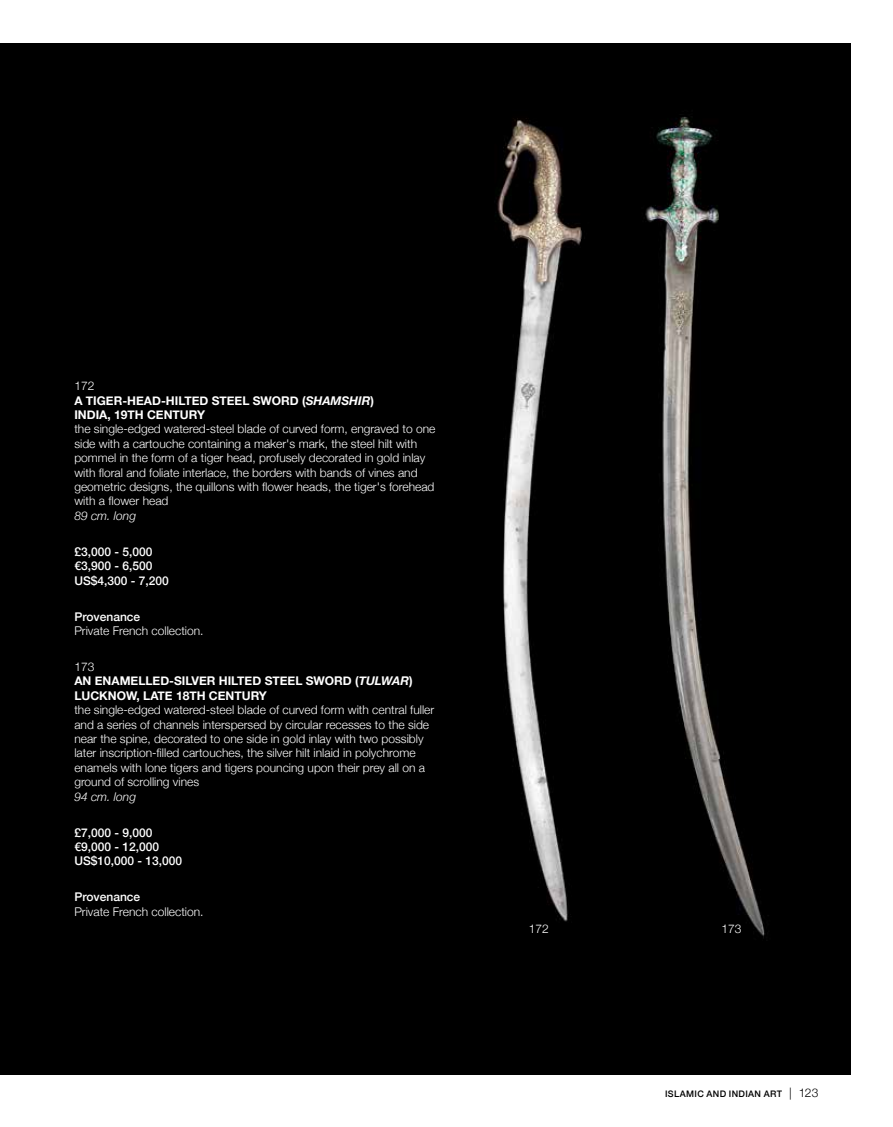
<style>
.page{position:relative;width:893px;height:1127px;background:#fff}
.page>*{position:absolute;margin:0;border:0;box-sizing:border-box;transform-origin:0 0}
.t1{font:300 12px/14.4px "Helvetica Neue";color:#fff}
.t2{font:700 12px/14.4px "Helvetica Neue";color:#fff}
.t3{font:500 12px/14.4px "Helvetica Neue";color:#fff}
.t4{font:italic 300 12px "Helvetica Neue";color:#fff}
.t5{font:500 9px "Helvetica Neue";letter-spacing:.04em;color:#000}
.s1{font-weight:300}
.s2{font-style:italic}
.s3{font-weight:300;font-size:12px}
</style>
<div class="page">
<div style="left:0;top:43px;width:850px;height:1032px;background:#000"></div>
<img style="left:497px;top:118px;width:85px;height:804px">
<img style="left:645px;top:117px;width:120px;height:821px">
<p class="t2" style="left:74px;top:379px;width:301px"><span class="s1">172<br></span>A TIGER-HEAD-HILTED STEEL SWORD (<span class="s2">SHAMSHIR</span>)<br>INDIA, 19TH CENTURY</p>
<p class="t1" style="left:74px;top:421px;width:363px">the single-edged watered-steel blade of curved form, engraved to one side with a cartouche containing a maker's mark, the steel hilt with pommel in the form of a tiger head, profusely decorated in gold inlay with floral and foliate interlace, the borders with bands of vines and geometric designs, the quillons with flower heads, the tiger's forehead with a flower head</p>
<p class="t4" style="left:74px;top:506px;width:63px">89 cm. long</p>
<p class="t3" style="left:74px;top:543px;width:96px">£3,000 - 5,000 €3,900 - 6,500<br>US$4,300 - 7,200</p>
<p class="t3" style="left:74px;top:608px;width:67px">Provenance</p>
<p class="t1" style="left:74px;top:622px;width:131px">Private French collection.</p>
<p class="t2" style="left:74px;top:660px;width:340px"><span class="s1">173<br></span>AN ENAMELLED-SILVER HILTED STEEL SWORD (<span class="s2">TULWAR</span>)<br>LUCKNOW, LATE 18TH CENTURY</p>
<p class="t1" style="left:74px;top:702px;width:361px">the single-edged watered-steel blade of curved form with central fuller and a series of channels interspersed by circular recesses to the side near the spine, decorated to one side in gold inlay with two possibly later inscription-filled cartouches, the silver hilt inlaid in polychrome enamels with lone tigers and tigers pouncing upon their prey all on a ground of scrolling vines</p>
<p class="t4" style="left:74px;top:787px;width:63px">94 cm. long</p>
<p class="t3" style="left:74px;top:824px;width:109px">£7,000 - 9,000 €9,000 - 12,000<br>US$10,000 - 13,000</p>
<p class="t3" style="left:74px;top:889px;width:67px">Provenance</p>
<p class="t1" style="left:74px;top:903px;width:131px">Private French collection.</p>
<p class="t1" style="left:529px;top:921px;width:22px">172</p>
<p class="t1" style="left:722px;top:921px;width:22px">173</p>
<p class="t5" style="left:665px;top:1087px;width:155px">ISLAMIC AND INDIAN ART <span class="s3">| 123</span></p>
</div>
